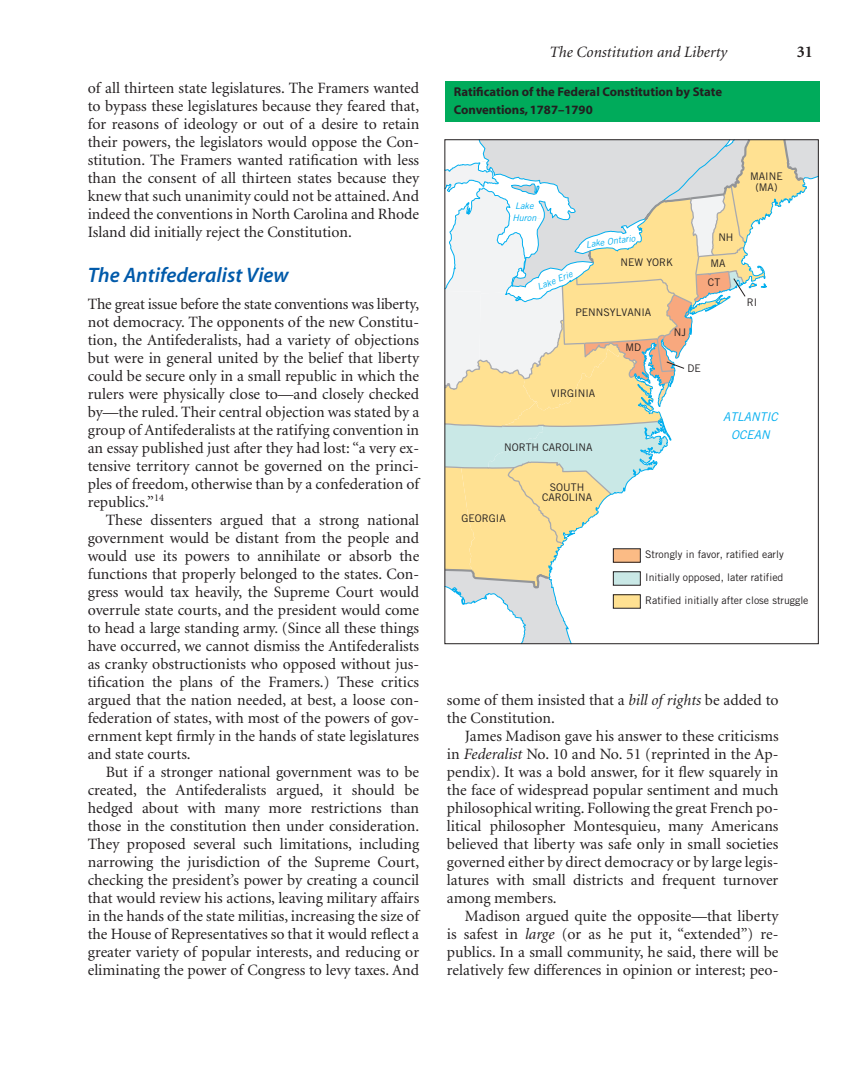
<style>
.page{position:relative;width:864px;height:1080px;background:#fff}
.page>*{position:absolute;margin:0;border:0;box-sizing:border-box;transform-origin:0 0}
.t1{font:21px "Myriad Sem Itl";color:#015aaa}
.t2{font:700 16.5px "Minion";color:#231f20}
.t3{font:15.75px/18px "Minion";color:#231f20;text-align:justify}
.t4{font:italic 15.75px "Minion";color:#231f20}
.t5{font:700 12.75px/18px "Myriad";color:#231f20}
.t6{font:italic 12px/18px "Trade Gothic";color:#00aeef;text-align:center}
.t7{font:10.5px/10.5px "Trade Gothic";color:#231f20;text-align:center}
.t8{font:italic 9px/12px "Trade Gothic";color:#00aeef;text-align:center}
.s1{font-style:italic}
</style>
<div class="page">
<div style="left:445px;top:81px;width:374px;height:41px;background:#00ab5b"></div>
<svg style="left:446px;top:141px;width:371px;height:501px"></svg>
<div style="left:613px;top:549px;width:27px;height:13px;background:#fbbb85"></div>
<div style="left:613px;top:549px;width:28px;height:13px;border:1px solid #231f20"></div>
<div style="left:613px;top:572px;width:27px;height:13px;background:#c9e8e6"></div>
<div style="left:613px;top:572px;width:28px;height:13px;border:1px solid #231f20"></div>
<div style="left:613px;top:595px;width:27px;height:13px;background:#ffe192"></div>
<div style="left:613px;top:595px;width:28px;height:13px;border:1px solid #231f20"></div>
<p class="t3" style="left:88px;top:80px;width:333px">of all thirteen state legislatures. The Framers wanted to bypass these legislatures because they feared that, for reasons of ideology or out of a desire to retain their powers, the legislators would oppose the Con&shy;stitution. The Framers wanted ratification with less than the consent of all thirteen states because they knew that such unanimity could not be attained. And indeed the conventions in North Carolina and Rhode Island did initially reject the Constitution.</p>
<p class="t1" style="left:88px;top:267px;width:203px">The Antifederalist View</p>
<p class="t3" style="left:88px;top:296px;width:333px">The great issue before the state conventions was liberty,</p>
<p class="t3" style="left:88px;top:314px;width:333px">not democracy. The opponents of the new Constitu-</p>
<p class="t3" style="left:88px;top:332px;width:333px">tion, the Antifederalists, had a variety of objections</p>
<p class="t3" style="left:88px;top:350px;width:333px">but were in general united by the belief that liberty</p>
<p class="t3" style="left:88px;top:368px;width:333px">could be secure only in a small republic in which the</p>
<p class="t3" style="left:88px;top:386px;width:333px">rulers were physically close to—and closely checked</p>
<p class="t3" style="left:88px;top:404px;width:333px">by—the ruled. Their central objection was stated by a</p>
<p class="t3" style="left:88px;top:422px;width:333px">group of Antifederalists at the ratifying convention in</p>
<p class="t3" style="left:88px;top:440px;width:333px">an essay published just after they had lost: “a very ex-</p>
<p class="t3" style="left:88px;top:458px;width:333px">tensive territory cannot be governed on the princi-</p>
<p class="t3" style="left:88px;top:476px;width:333px">ples of freedom, otherwise than by a confederation of</p>
<p class="t3" style="left:88px;top:494px;width:78px">republics.”<sup>14</sup></p>
<p class="t3" style="left:106px;top:512px;width:315px">These dissenters argued that a strong national</p>
<p class="t3" style="left:88px;top:530px;width:333px">government would be distant from the people and</p>
<p class="t3" style="left:88px;top:548px;width:333px">would use its powers to annihilate or absorb the</p>
<p class="t3" style="left:88px;top:566px;width:333px">functions that properly belonged to the states. Con-</p>
<p class="t3" style="left:88px;top:584px;width:333px">gress would tax heavily, the Supreme Court would</p>
<p class="t3" style="left:88px;top:602px;width:333px">overrule state courts, and the president would come</p>
<p class="t3" style="left:88px;top:620px;width:333px">to head a large standing army. (Since all these things</p>
<p class="t3" style="left:88px;top:638px;width:333px">have occurred, we cannot dismiss the Antifederalists</p>
<p class="t3" style="left:88px;top:656px;width:333px">as cranky obstructionists who opposed without jus-</p>
<p class="t3" style="left:88px;top:674px;width:333px">tification the plans of the Framers.) These critics</p>
<p class="t3" style="left:88px;top:692px;width:333px">argued that the nation needed, at best, a loose con-</p>
<p class="t3" style="left:88px;top:710px;width:333px">federation of states, with most of the powers of gov-</p>
<p class="t3" style="left:88px;top:728px;width:333px">ernment kept firmly in the hands of state legislatures</p>
<p class="t3" style="left:88px;top:746px;width:104px">and state courts.</p>
<p class="t3" style="left:106px;top:764px;width:315px">But if a stronger national government was to be</p>
<p class="t3" style="left:88px;top:782px;width:333px">created, the Antifederalists argued, it should be</p>
<p class="t3" style="left:88px;top:800px;width:333px">hedged about with many more restrictions than</p>
<p class="t3" style="left:88px;top:818px;width:333px">those in the constitution then under consideration.</p>
<p class="t3" style="left:88px;top:836px;width:333px">They proposed several such limitations, including</p>
<p class="t3" style="left:88px;top:854px;width:333px">narrowing the jurisdiction of the Supreme Court,</p>
<p class="t3" style="left:88px;top:872px;width:333px">checking the president’s power by creating a council</p>
<p class="t3" style="left:88px;top:890px;width:333px">that would review his actions, leaving military affairs</p>
<p class="t3" style="left:88px;top:908px;width:333px">in the hands of the state militias, increasing the size of</p>
<p class="t3" style="left:88px;top:926px;width:333px">the House of Representatives so that it would reflect a</p>
<p class="t3" style="left:88px;top:944px;width:333px">greater variety of popular interests, and reducing or</p>
<p class="t3" style="left:88px;top:962px;width:333px">eliminating the power of Congress to levy taxes. And</p>
<p class="t4" style="left:549px;top:46px;width:179px">The Constitution and Liberty</p>
<p class="t2" style="left:797px;top:45px;width:18px">31</p>
<p class="t5" style="left:454px;top:83px;width:270px">Ratification of the Federal Constitution by State<br>Conventions, 1787–1790</p>
<p class="t8" style="left:512px;top:201px;width:26px">Lake<br>Huron</p>
<p class="t8" style="left:536px;top:282px;width:38px;rotate:-21deg">Lake Erie</p>
<p class="t8" style="left:585px;top:240px;width:51px;rotate:-8deg">Lake Ontario</p>
<p class="t7" style="left:620px;top:258px;width:54px">NEW YORK</p>
<p class="t7" style="left:575px;top:308px;width:77px">PENNSYLVANIA</p>
<p class="t7" style="left:551px;top:389px;width:46px">VIRGINIA</p>
<p class="t7" style="left:504px;top:443px;width:90px">NORTH CAROLINA</p>
<p class="t7" style="left:625px;top:343px;width:17px">MD</p>
<p class="t7" style="left:674px;top:328px;width:14px">NJ</p>
<p class="t7" style="left:687px;top:364px;width:15px">DE</p>
<p class="t7" style="left:750px;top:172px;width:34px">MAINE (MA)</p>
<p class="t7" style="left:718px;top:233px;width:17px">NH</p>
<p class="t7" style="left:711px;top:259px;width:17px">MA</p>
<p class="t7" style="left:708px;top:278px;width:14px">CT</p>
<p class="t7" style="left:747px;top:298px;width:12px">RI</p>
<p class="t6" style="left:723px;top:408px;width:56px">ATLANTIC<br>OCEAN</p>
<p class="t7" style="left:462px;top:514px;width:46px">GEORGIA</p>
<p class="t7" style="left:542px;top:483px;width:52px">SOUTH<br>CAROLINA</p>
<p class="t7" style="left:645px;top:544px;width:165px;line-height:23px;text-align:left">Strongly in favor, ratified early<br>Initially opposed, later ratified<br>Ratified initially after close struggle</p>
<p class="t3" style="left:447px;top:692px;width:333px">some of them insisted that a <span class="s1">bill of rights</span> be added to</p>
<p class="t3" style="left:447px;top:710px;width:109px">the Constitution.</p>
<p class="t3" style="left:465px;top:728px;width:315px">James Madison gave his answer to these criticisms</p>
<p class="t3" style="left:447px;top:746px;width:333px">in <span class="s1">Federalist</span> No. 10 and No. 51 (reprinted in the Ap-</p>
<p class="t3" style="left:447px;top:764px;width:333px">pendix). It was a bold answer, for it flew squarely in</p>
<p class="t3" style="left:447px;top:782px;width:333px">the face of widespread popular sentiment and much</p>
<p class="t3" style="left:447px;top:800px;width:333px">philosophical writing. Following the great French po-</p>
<p class="t3" style="left:447px;top:818px;width:333px">litical philosopher Montesquieu, many Americans</p>
<p class="t3" style="left:447px;top:836px;width:333px">believed that liberty was safe only in small societies</p>
<p class="t3" style="left:447px;top:854px;width:333px">governed either by direct democracy or by large legis-</p>
<p class="t3" style="left:447px;top:872px;width:333px">latures with small districts and frequent turnover</p>
<p class="t3" style="left:447px;top:890px;width:111px">among members.</p>
<p class="t3" style="left:465px;top:908px;width:315px">Madison argued quite the opposite—that liberty</p>
<p class="t3" style="left:447px;top:926px;width:333px">is safest in <span class="s1">large</span> (or as he put it, “extended”) re-</p>
<p class="t3" style="left:447px;top:944px;width:333px">publics. In a small community, he said, there will be</p>
<p class="t3" style="left:447px;top:962px;width:333px">relatively few differences in opinion or interest; peo-</p>
</div>
